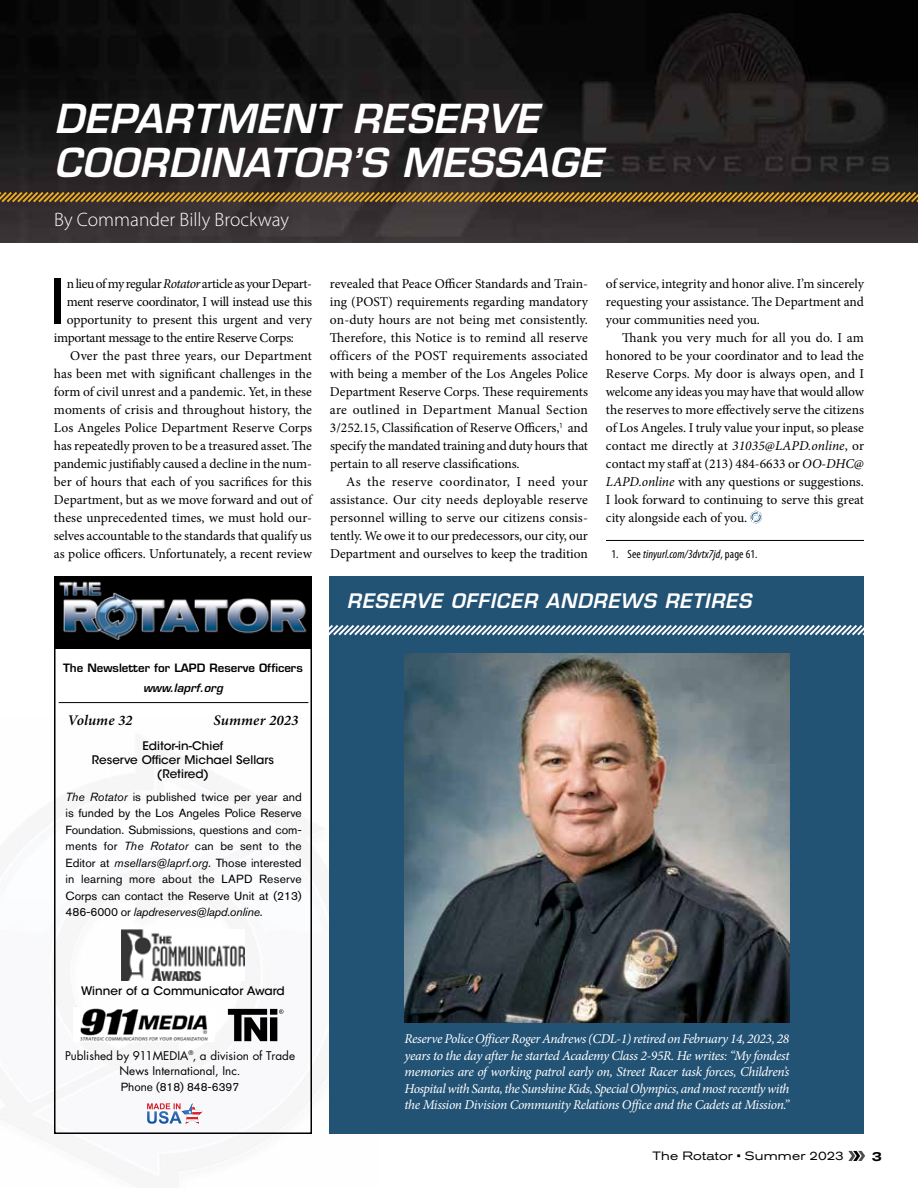
<style>
.page{position:relative;width:918px;height:1188px;background:#fff}
.page>*{position:absolute;margin:0;border:0;box-sizing:border-box;transform-origin:0 0}
.t1{font:64.5px "Akzidenz Grotesk Std";color:#000}
.t2{font:italic 600 39px/43.5px "Eurostile LT Std";letter-spacing:.02em;color:#fff}
.t3{font:italic 600 19.5px "Eurostile LT Std";letter-spacing:.04em;color:#fff}
.t4{font:300 19.5px "Myriad Pro";color:#fff}
.t5{font:italic 600 14.7px "Minion Pro";letter-spacing:.005em;color:#000}
.t6{font:13.5px/18px "Minion Pro";letter-spacing:-.005em;color:#000;text-align:justify}
.t7{font:italic 13.5px/16.5px "Minion Pro";letter-spacing:-.025em;color:#fff;text-align:justify}
.t8{font:13.5px "Minion Pro";letter-spacing:-.025em;color:#000}
.t9{font:13.5px "Minion Pro";letter-spacing:-.03em;color:#000}
.t10{font:500 expanded 13.5px "Akzidenz Grotesk Std";color:#000}
.t11{font:italic condensed 12px "Myriad Pro";letter-spacing:.01em;color:#000}
.t12{font:expanded 12px "Akzidenz Grotesk Std";letter-spacing:.015em;color:#000}
.t13{font:11.7px/16.5px "Akzidenz Grotesk Std";color:#000;text-align:justify}
.t14{font:500 11.7px/14.1px "ITC Avant Garde Std";color:#000;text-align:center}
.t15{font:11.7px/15.8px "Futura Std";color:#000;text-align:center}
.t16{font:600 11.25px "Eurostile LT Std";color:#000}
.t17{font:italic 600 11.25px "Eurostile LT Std";color:#000}
.s1{font-style:italic}
.s2{font-style:normal}
</style>
<div class="page">
<svg style="left:848px;top:1151px;width:17px;height:10px"></svg>
<img style="left:0;top:717px;width:330px;height:471px">
<img style="left:0;top:0;width:918px;height:243px">
<svg style="left:0;top:190px;width:918px;height:14px;background:#715626"></svg>
<svg style="left:750px;top:510px;width:12px;height:14px"></svg>
<hr style="left:606px;top:540px;width:258px;height:1px;background:#000">
<img style="left:121px;top:930px;width:124px;height:50px">
<img style="left:73px;top:1007px;width:142px;height:35px">
<hr style="left:59px;top:702px;width:249px;height:1px;background:#000">
<div style="left:54px;top:576px;width:258px;height:72px;background:#000"></div>
<img style="left:59px;top:581px;width:248px;height:59px">
<div style="left:54px;top:576px;width:258px;height:558px;border:2px solid #000"></div>
<svg style="left:147px;top:1103px;width:56px;height:21px"></svg>
<svg style="left:228px;top:1009px;width:55px;height:32px"></svg>
<div style="left:330px;top:577px;width:534px;height:557px;background:#225274"></div>
<img style="left:405px;top:653px;width:384px;height:369px">
<svg style="left:329px;top:623px;width:535px;height:14px"></svg>
<h2 class="t2" style="left:54px;top:98px;width:550px">DEPARTMENT RESERVE<br>COORDINATOR’S MESSAGE</h2>
<h3 class="t4" style="left:54px;top:208px;width:237px">By Commander Billy Brockway</h3>
<h1 class="t1" style="left:50px;top:263px;width:16px">I</h1>
<p class="t9" style="left:67px;top:275px;width:247px">n lieu of my regular <span class="s1">Rotator</span> article as your Depart-</p>
<p class="t8" style="left:67px;top:293px;width:247px">ment reserve coordinator, I will instead use this</p>
<p class="t6" style="left:67px;top:311px;width:247px">opportunity to present this urgent and very</p>
<p class="t8" style="left:54px;top:329px;width:242px">important message to the entire Reserve Corps:</p>
<p class="t6" style="left:70px;top:347px;width:243px">Over the past three years, our Department</p>
<p class="t6" style="left:54px;top:365px;width:259px">has been met with significant challenges in the</p>
<p class="t6" style="left:54px;top:383px;width:259px">form of civil unrest and a pandemic. Yet, in these</p>
<p class="t6" style="left:54px;top:401px;width:260px">moments of crisis and throughout history, the</p>
<p class="t6" style="left:54px;top:419px;width:260px">Los Angeles Police Department Reserve Corps</p>
<p class="t6" style="left:54px;top:437px;width:260px">has repeatedly proven to be a treasured asset. The</p>
<p class="t6" style="left:54px;top:455px;width:260px">pandemic justifiably caused a decline in the num-</p>
<p class="t6" style="left:54px;top:473px;width:259px">ber of hours that each of you sacrifices for this</p>
<p class="t6" style="left:54px;top:491px;width:260px">Department, but as we move forward and out of</p>
<p class="t6" style="left:54px;top:509px;width:259px">these unprecedented times, we must hold our-</p>
<p class="t6" style="left:54px;top:527px;width:259px">selves accountable to the standards that qualify us</p>
<p class="t6" style="left:54px;top:545px;width:259px">as police officers. Unfortunately, a recent review</p>
<p class="t6" style="left:330px;top:275px;width:260px">revealed that Peace Officer Standards and Train&shy;ing (POST) requirements regarding mandatory on-duty hours are not being met consistently.<br>Therefore, this Notice is to remind all reserve officers of the POST requirements associated with being a member of the Los Angeles Police Department Reserve Corps. These requirements are outlined in Department Manual Section 3/252.15, Classification of Reserve Officers,<sup>1</sup> and specify the mandated training and duty hours that pertain to all reserve classifications.</p>
<p class="t6" style="left:330px;top:473px;width:260px;text-indent:16px">As the reserve coordinator, I need your assistance. Our city needs deployable reserve personnel willing to serve our citizens consis&shy;tently. We owe it to our predecessors, our city, our Department and ourselves to keep the tradition</p>
<p class="t6" style="left:606px;top:275px;width:260px">of service, integrity and honor alive. I’m sincerely requesting your assistance. The Department and your communities need you.</p>
<p class="t6" style="left:606px;top:329px;width:260px;text-indent:16px">Thank you very much for all you do. I am honored to be your coordinator and to lead the Reserve Corps. My door is always open, and I welcome any ideas you may have that would allow the reserves to more effectively serve the citizens of Los Angeles. I truly value your input, so please contact me directly at <span class="s1">31035@LAPD.online</span>, or contact my staff at (213) 484-6633 or <span class="s1">OO-DHC@ LAPD.online</span> with any questions or suggestions.<br>I look forward to continuing to serve this great city alongside each of you.</p>
<p class="t11" style="left:611px;top:547px;width:148px"><span class="s2">1. See</span> tinyurl.com/3dvtx7jd<span class="s2">, page 61.</span></p>
<h3 class="t3" style="left:347px;top:589px;width:406px">RESERVE OFFICER ANDREWS RETIRES</h3>
<p class="t16" style="left:63px;top:661px;width:241px">The Newsletter for LAPD Reserve Officers</p>
<p class="t17" style="left:143px;top:681px;width:81px">www.laprf.org</p>
<p class="t5" style="left:68px;top:710px;width:67px">Volume 32</p>
<p class="t5" style="left:214px;top:710px;width:86px">Summer 2023</p>
<p class="t14" style="left:92px;top:738px;width:184px">Editor-in-Chief<br>Reserve Officer Michael Sellars (Retired)</p>
<p class="t13" style="left:66px;top:788px;width:238px"><span class="s1">The Rotator</span> is published twice per year and is funded by the Los Angeles Police Reserve Foundation. Submissions, questions and com&shy;ments for <span class="s1">The Rotator</span> can be sent to the Editor at <span class="s1">msellars@laprf.org.</span> Those interested in learning more about the LAPD Reserve Corps can contact the Reserve Unit at (213)<br>486-6000 or <span class="s1">lapdreserves@lapd.online</span>.</p>
<p class="t14" style="left:81px;top:984px;width:205px">Winner of a Communicator Award</p>
<p class="t15" style="left:65px;top:1048px;width:232px">Published by 911MEDIA<sup>®</sup>, a division of Trade<br>News International, Inc.</p>
<p class="t13" style="left:121px;top:1079px;width:120px">Phone (818) 848-6397</p>
<p class="t7" style="left:405px;top:1031px;width:386px">Reserve Police Officer Roger Andrews (CDL-1) retired on February 14, 2023, 28 years to the day after he started Academy Class 2-95R. He writes: “My fondest memories are of working patrol early on, Street Racer task forces, Children’s Hospital with Santa, the Sunshine Kids, Special Olympics, and most recently with the Mission Division Community Relations Office and the Cadets at Mission.”</p>
<p class="t12" style="left:653px;top:1149px;width:193px">The Rotator • Summer 2023</p>
<p class="t10" style="left:872px;top:1148px;width:12px">3</p>
</div>
